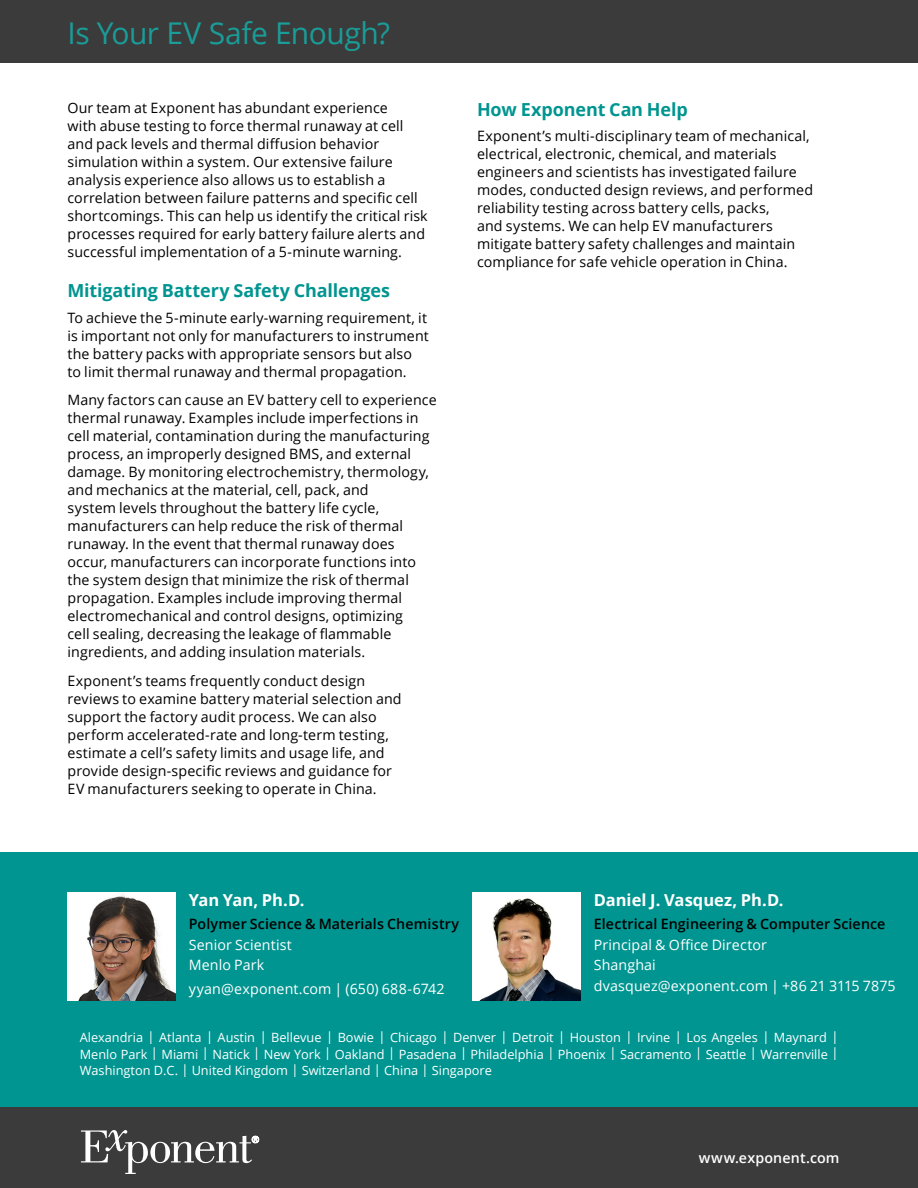
<style>
.page{position:relative;width:918px;height:1188px;background:#fff}
.page>*{position:absolute;margin:0;border:0;box-sizing:border-box;transform-origin:0 0}
.TL_title{font:30px "Open Sans";letter-spacing:-.015em;color:#1a9c98}
.header_-_teal{font:700 18px "Open Sans";letter-spacing:-.005em;color:#009590}
.name{font:700 16.5px "Open Sans";color:#fff}
.main_text{font:14.25px/18px "Open Sans";letter-spacing:.01em;color:#000}
.title___location{font:14.25px "Open Sans";letter-spacing:.01em;color:#fff}
.practice_group{font:600 14.25px "Open Sans";letter-spacing:.01em;color:#000}
.phone___email{font:14.25px "Open Sans";letter-spacing:.01em;color:#fff}
.practice_group-2{font:600 14.25px "Open Sans";letter-spacing:.01em;color:#fff}
.office_locations{font:12.75px/16.5px "Open Sans";color:#fff;text-align:justify}
</style>
<div class="page">
<div style="left:0;top:1107px;width:918px;height:81px;background:#3b3b3b"></div>
<svg style="left:81px;top:1130px;width:178px;height:44px"></svg>
<div style="left:0;top:852px;width:918px;height:255px;background:#009590"></div>
<img style="left:68px;top:893px;width:108px;height:108px">
<img style="left:472px;top:893px;width:108px;height:108px">
<div style="left:0;top:0;width:918px;height:63px;background:#3b3b3b"></div>
<p class="TL_title" style="left:68px;top:12px;width:324px">Is Your EV Safe Enough?</p>
<p class="main_text" style="left:68px;top:98px;width:362px">Our team at Exponent has abundant experience<br>with abuse testing to force thermal runaway at cell and pack levels and thermal diffusion behavior simulation within a system. Our extensive failure analysis experience also allows us to establish a correlation between failure patterns and specific cell shortcomings. This can help us identify the critical risk processes required for early battery failure alerts and successful implementation of a 5-minute warning.</p>
<p class="header_-_teal" style="left:68px;top:278px;width:324px">Mitigating Battery Safety Challenges</p>
<p class="main_text" style="left:68px;top:308px;width:363px">To achieve the 5-minute early-warning requirement, it is important not only for manufacturers to instrument the battery packs with appropriate sensors but also to limit thermal runaway and thermal propagation.</p>
<p class="main_text" style="left:68px;top:391px;width:371px">Many factors can cause an EV battery cell to experience thermal runaway. Examples include imperfections in cell material, contamination during the manufacturing process, an improperly designed BMS, and external damage. By monitoring electrochemistry, thermology, and mechanics at the material, cell, pack, and<br>system levels throughout the battery life cycle, manufacturers can help reduce the risk of thermal runaway. In the event that thermal runaway does occur, manufacturers can incorporate functions into the system design that minimize the risk of thermal propagation. Examples include improving thermal electromechanical and control designs, optimizing<br>cell sealing, decreasing the leakage of flammable ingredients, and adding insulation materials.</p>
<p class="main_text" style="left:68px;top:671px;width:336px">Exponent’s teams frequently conduct design reviews to examine battery material selection and support the factory audit process. We can also perform accelerated-rate and long-term testing, estimate a cell’s safety limits and usage life, and provide design-specific reviews and guidance for EV manufacturers seeking to operate in China.</p>
<p class="header_-_teal" style="left:477px;top:97px;width:212px">How Exponent Can Help</p>
<p class="main_text" style="left:477px;top:127px;width:338px">Exponent’s multi-disciplinary team of mechanical, electrical, electronic, chemical, and materials engineers and scientists has investigated failure modes, conducted design reviews, and performed reliability testing across battery cells, packs,<br>and systems. We can help EV manufacturers mitigate battery safety challenges and maintain compliance for safe vehicle operation in China.</p>
<p class="name" style="left:189px;top:888px;width:117px">Yan Yan, Ph.D.</p>
<p class="practice_group" style="left:189px;top:914px;width:272px">Polymer Science &amp; Materials Chemistry</p>
<p class="title___location" style="left:189px;top:935px;width:105px">Senior Scientist</p>
<p class="title___location" style="left:189px;top:955px;width:77px">Menlo Park</p>
<p class="phone___email" style="left:189px;top:979px;width:257px">yyan@exponent.com | (650) 688-6742</p>
<p class="name" style="left:594px;top:888px;width:191px">Daniel J. Vasquez, Ph.D.</p>
<p class="practice_group" style="left:594px;top:914px;width:293px">Electrical Engineering &amp; Computer Science</p>
<p class="title___location" style="left:594px;top:935px;width:175px">Principal &amp; Office Director</p>
<p class="title___location" style="left:594px;top:955px;width:64px">Shanghai</p>
<p class="title___location" style="left:594px;top:976px;width:303px">dvasquez@exponent.com | +86 21 3115 7875</p>
<p class="office_locations" style="left:80px;top:1029px;width:760px">Alexandria | Atlanta | Austin | Bellevue | Bowie | Chicago | Denver | Detroit | Houston | Irvine | Los Angeles | Maynard | Menlo Park | Miami | Natick | New York | Oakland | Pasadena | Philadelphia | Phoenix | Sacramento | Seattle | Warrenville | Washington D.C. | United Kingdom | Switzerland | China | Singapore</p>
<p class="practice_group-2" style="left:699px;top:1148px;width:142px">www.exponent.com</p>
</div>
